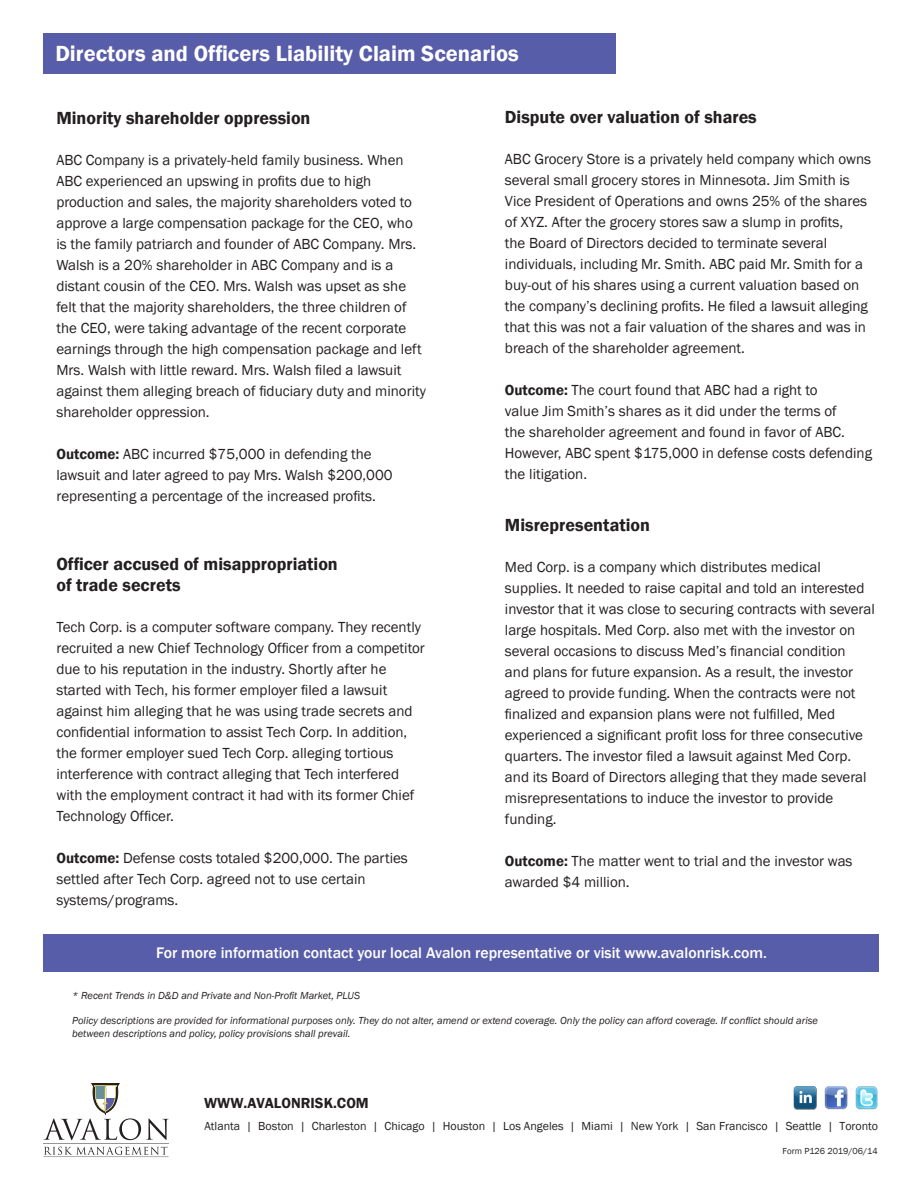
<style>
.page{position:relative;width:918px;height:1188px;background:#fff}
.page>*{position:absolute;margin:0;border:0;box-sizing:border-box;transform-origin:0 0}
.subhead{font:600 22.5px "Franklin Gothic";color:#fff}
.body{font:600 18px/21.6px "Franklin Gothic";color:#231f20}
.t1{font:500 15.75px "Franklin Gothic";color:#fff}
.body-2{font:15px/21px "Franklin Gothic";color:#231f20}
.t2{font:600 15px "Franklin Gothic";color:#231f20}
.t3{font:12px "Franklin Gothic";color:#231f20}
.body-3{font:italic 10.5px/13.5px "Franklin Gothic";color:#231f20}
.t4{font:9px "Franklin Gothic";color:#231f20}
.s1{font-weight:600}
</style>
<div class="page">
<div style="left:43px;top:33px;width:573px;height:41px;background:#585da9"></div>
<svg style="left:44px;top:1147px;width:123px;height:8px"></svg>
<hr style="left:44px;top:1156px;width:125px;height:1px;background:#939598">
<hr style="left:44px;top:1144px;width:125px;height:1px;background:#939598">
<svg style="left:44px;top:1083px;width:125px;height:57px"></svg>
<img style="left:794px;top:1087px;width:23px;height:22px">
<img style="left:825px;top:1087px;width:22px;height:22px">
<img style="left:855px;top:1087px;width:23px;height:22px">
<div style="left:44px;top:934px;width:835px;height:37px;background:#585da9"></div>
<p class="subhead" style="left:55px;top:39px;width:465px">Directors and Officers Liability Claim Scenarios</p>
<p class="body" style="left:56px;top:107px;width:256px">Minority shareholder oppression</p>
<p class="body-2" style="left:56px;top:150px;width:371px">ABC Company is a privately-held family business. When ABC experienced an upswing in profits due to high production and sales, the majority shareholders voted to approve a large compensation package for the CEO, who is the family patriarch and founder of ABC Company. Mrs.<br>Walsh is a 20% shareholder in ABC Company and is a distant cousin of the CEO. Mrs. Walsh was upset as she felt that the majority shareholders, the three children of the CEO, were taking advantage of the recent corporate earnings through the high compensation package and left Mrs. Walsh with little reward. Mrs. Walsh filed a lawsuit against them alleging breach of fiduciary duty and minority shareholder oppression.</p>
<p class="body-2" style="left:56px;top:444px;width:338px"><span class="s1">Outcome:</span> ABC incurred $75,000 in defending the lawsuit and later agreed to pay Mrs. Walsh $200,000 representing a percentage of the increased profits.</p>
<p class="body" style="left:56px;top:553px;width:283px">Officer accused of misappropriation of trade secrets</p>
<p class="body-2" style="left:56px;top:617px;width:370px">Tech Corp. is a computer software company. They recently recruited a new Chief Technology Officer from a competitor due to his reputation in the industry. Shortly after he started with Tech, his former employer filed a lawsuit against him alleging that he was using trade secrets and confidential information to assist Tech Corp. In addition, the former employer sued Tech Corp. alleging tortious interference with contract alleging that Tech interfered with the employment contract it had with its former Chief Technology Officer.</p>
<p class="body-2" style="left:56px;top:848px;width:353px"><span class="s1">Outcome:</span> Defense costs totaled $200,000. The parties settled after Tech Corp. agreed not to use certain systems/programs.</p>
<p class="body" style="left:505px;top:106px;width:253px">Dispute over valuation of shares</p>
<p class="body-2" style="left:505px;top:149px;width:368px">ABC Grocery Store is a privately held company which owns several small grocery stores in Minnesota. Jim Smith is Vice President of Operations and owns 25% of the shares of XYZ. After the grocery stores saw a slump in profits,<br>the Board of Directors decided to terminate several individuals, including Mr. Smith. ABC paid Mr. Smith for a buy-out of his shares using a current valuation based on the company’s declining profits. He filed a lawsuit alleging that this was not a fair valuation of the shares and was in breach of the shareholder agreement.</p>
<p class="body-2" style="left:505px;top:380px;width:369px"><span class="s1">Outcome:</span> The court found that ABC had a right to<br>value Jim Smith’s shares as it did under the terms of<br>the shareholder agreement and found in favor of ABC.<br>However, ABC spent $175,000 in defense costs defending the litigation.</p>
<p class="body" style="left:505px;top:515px;width:147px">Misrepresentation</p>
<p class="body-2" style="left:505px;top:557px;width:372px">Med Corp. is a company which distributes medical supplies. It needed to raise capital and told an interested investor that it was close to securing contracts with several large hospitals. Med Corp. also met with the investor on several occasions to discuss Med’s financial condition<br>and plans for future expansion. As a result, the investor agreed to provide funding. When the contracts were not finalized and expansion plans were not fulfilled, Med experienced a significant profit loss for three consecutive quarters. The investor filed a lawsuit against Med Corp. and its Board of Directors alleging that they made several misrepresentations to induce the investor to provide funding.</p>
<p class="body-2" style="left:505px;top:851px;width:349px"><span class="s1">Outcome:</span> The matter went to trial and the investor was awarded $4 million.</p>
<p class="t1" style="left:156px;top:943px;width:612px">For more information contact your local Avalon representative or visit www.avalonrisk.com.</p>
<p class="body-3" style="left:72px;top:989px;width:289px">* Recent Trends in D&amp;D and Private and Non-Profit Market, PLUS</p>
<p class="body-3" style="left:72px;top:1014px;width:747px">Policy descriptions are provided for informational purposes only. They do not alter, amend or extend coverage. Only the policy can afford coverage. If conflict should arise between descriptions and policy, policy provisions shall prevail.</p>
<p class="t2" style="left:204px;top:1094px;width:166px">WWW.AVALONRISK.COM</p>
<p class="t3" style="left:204px;top:1118px;width:675px">Atlanta | Boston | Charleston | Chicago | Houston | Los Angeles | Miami | New York | San Francisco | Seattle | Toronto</p>
<p class="t4" style="left:783px;top:1145px;width:97px">Form P126 2019/06/14</p>
</div>
